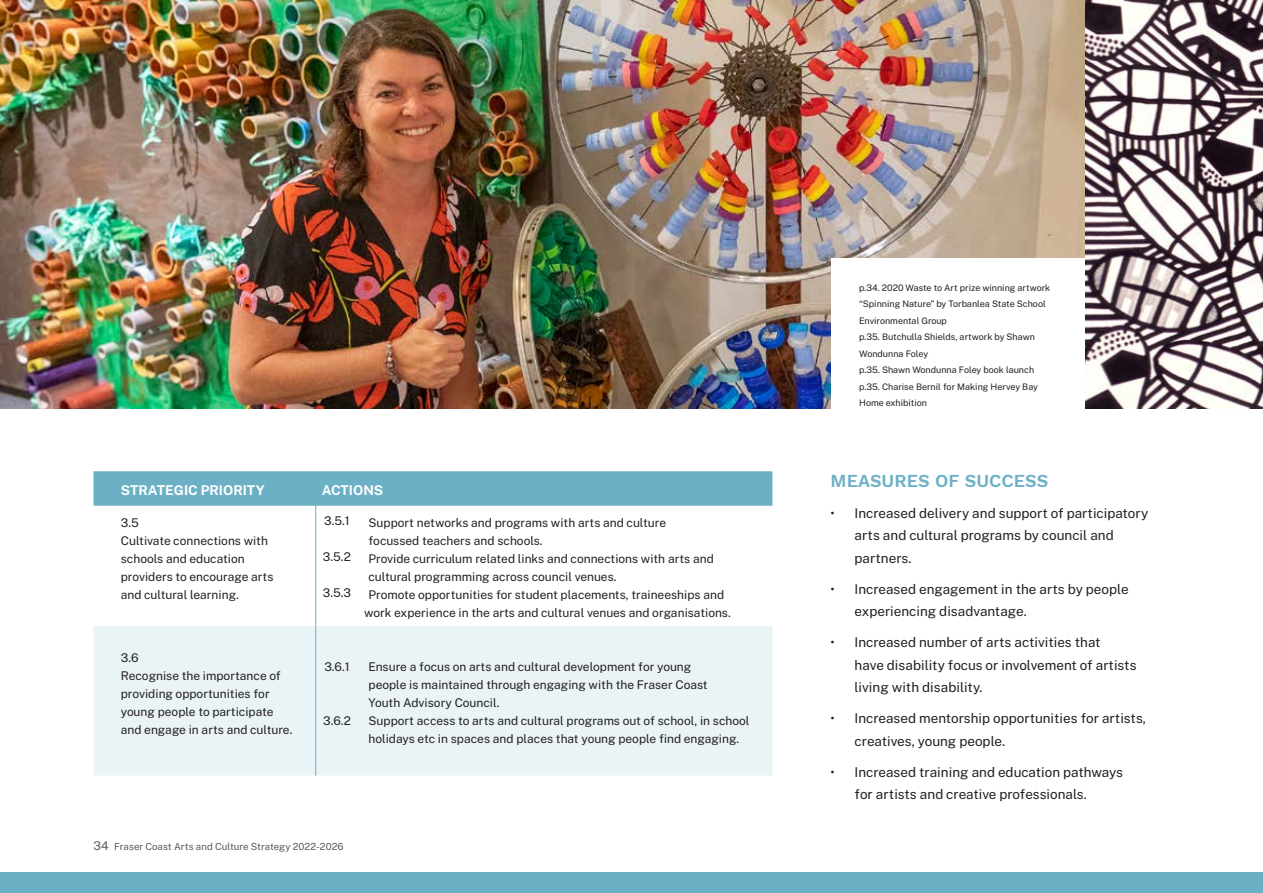
<style>
.page{position:relative;width:1263px;height:893px;background:#fff}
.page>*{position:absolute;margin:0;border:0;box-sizing:border-box;transform-origin:0 0}
.t1{font:600 18px "Work Sans";color:#6cb0c5}
.t2{font:13.5px/22.5px "Public Sans";color:#231f20}
.t3{font:700 13.5px "Public Sans";color:#fff}
.t4{font:12px/18px "Public Sans";color:#231f20}
.t5{font:9.75px "Public Sans";color:#58595b}
.t6{font:9px/16.5px "Public Sans";color:#231f20}
.s1{font-size:12px}
</style>
<div class="page">
<img style="left:0;top:0;width:1263px;height:408px">
<div style="left:0;top:872px;width:1263px;height:21px;background:#6cb0c5"></div>
<div style="left:94px;top:471px;width:678px;height:35px;background:#6cb0c5"></div>
<div style="left:94px;top:626px;width:678px;height:149px;background:#eaf3f6"></div>
<hr style="left:315px;top:506px;width:1px;height:120px;background:#6cb0c5">
<hr style="left:315px;top:626px;width:1px;height:149px;background:#6cb0c5">
<div style="left:831px;top:258px;width:253px;height:161px;background:#fff"></div>
<p class="t3" style="left:121px;top:480px;width:145px">STRATEGIC PRIORITY</p>
<p class="t3" style="left:322px;top:480px;width:63px">ACTIONS</p>
<p class="t4" style="left:121px;top:513px;width:154px">3.5<br>Cultivate connections with schools and education providers to encourage arts and cultural learning.</p>
<p class="t4" style="left:324px;top:511px;width:27px">3.5.1</p>
<p class="t4" style="left:368px;top:513px;width:299px">Support networks and programs with arts and culture</p>
<p class="t4" style="left:368px;top:531px;width:176px">focussed teachers and schools.</p>
<p class="t4" style="left:368px;top:549px;width:347px">Provide curriculum related links and connections with arts and</p>
<p class="t4" style="left:368px;top:567px;width:249px">cultural programming across council venues.</p>
<p class="t4" style="left:368px;top:585px;width:357px">Promote opportunities for student placements, traineeships and</p>
<p class="t4" style="left:364px;top:603px;width:368px">work experience in the arts and cultural venues and organisations.</p>
<p class="t4" style="left:323px;top:547px;width:30px">3.5.2</p>
<p class="t4" style="left:323px;top:583px;width:30px">3.5.3</p>
<p class="t4" style="left:121px;top:647px;width:173px">3.6<br>Recognise the importance of providing opportunities for young people to participate and engage in arts and culture.</p>
<p class="t4" style="left:324px;top:656px;width:27px">3.6.1</p>
<p class="t4" style="left:323px;top:710px;width:29px">3.6.2</p>
<p class="t4" style="left:368px;top:656px;width:382px">Ensure a focus on arts and cultural development for young<br>people is maintained through engaging with the Fraser Coast<br>Youth Advisory Council.<br>Support access to arts and cultural programs out of school, in school holidays etc in spaces and places that young people find engaging.</p>
<p class="t5" style="left:94px;top:840px;width:251px"><span class="s1">34</span> Fraser Coast Arts and Culture Strategy 2022-2026</p>
<p class="t6" style="left:859px;top:278px;width:193px">p.34. 2020 Waste to Art prize winning artwork “Spinning Nature” by Torbanlea State School Environmental Group<br>p.35. Butchulla Shields, artwork by Shawn Wondunna Foley<br>p.35. Shawn Wondunna Foley book launch p.35. Charise Bernil for Making Hervey Bay Home exhibition</p>
<h1 class="t1" style="left:831px;top:467px;width:219px">MEASURES OF SUCCESS</h1>
<p class="t2" style="left:855px;top:500px;width:295px;text-indent:-24px">• Increased delivery and support of participatory arts and cultural programs by council and partners.</p>
<p class="t2" style="left:855px;top:577px;width:275px;text-indent:-24px">• Increased engagement in the arts by people experiencing disadvantage.</p>
<p class="t2" style="left:855px;top:630px;width:283px;text-indent:-24px">• Increased number of arts activities that<br>have disability focus or involvement of artists living with disability.</p>
<p class="t2" style="left:855px;top:706px;width:293px;text-indent:-24px">• Increased mentorship opportunities for artists, creatives, young people.</p>
<p class="t2" style="left:855px;top:760px;width:270px;text-indent:-24px">• Increased training and education pathways for artists and creative professionals.</p>
</div>
